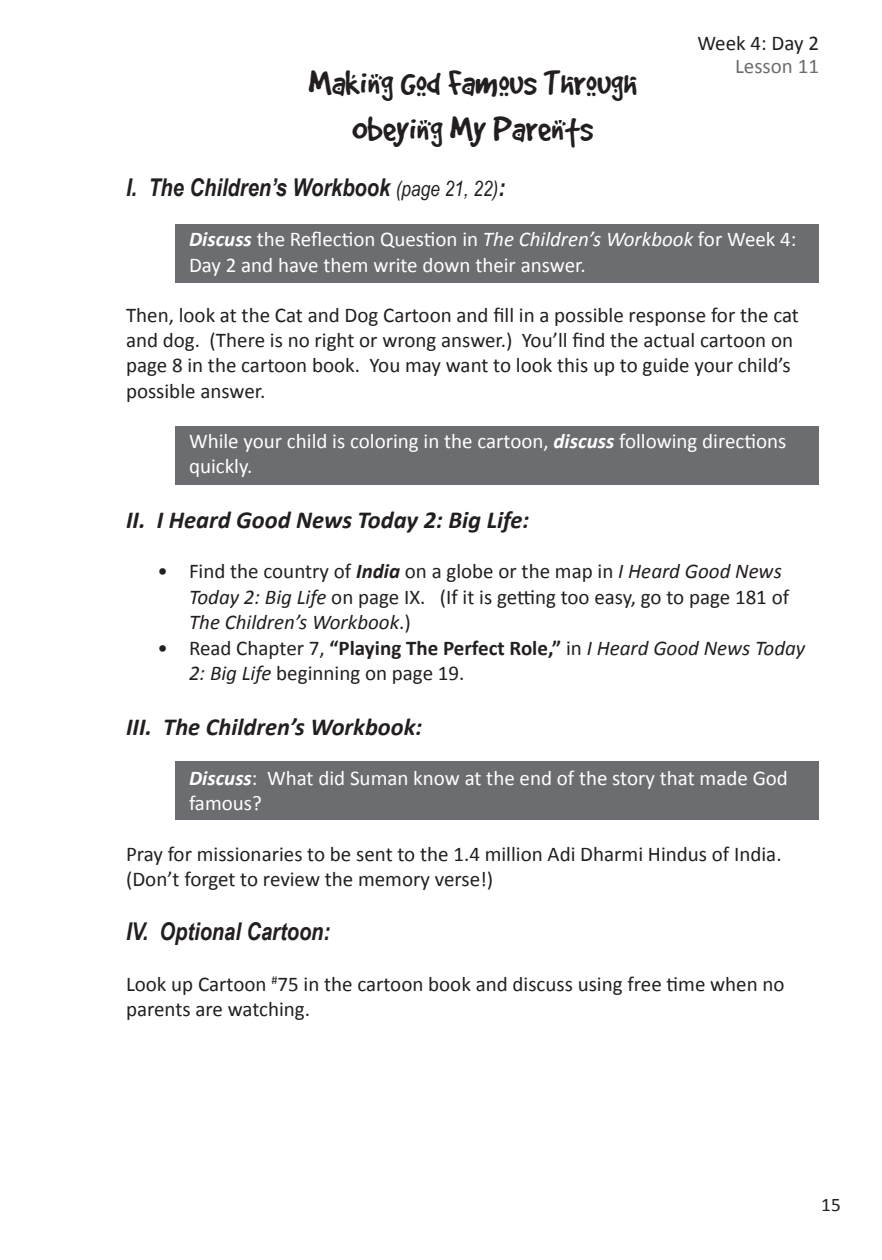
<style>
.page{position:relative;width:882px;height:1260px;background:#fff}
.page>*{position:absolute;margin:0;border:0;box-sizing:border-box;transform-origin:0 0}
.GoodDog_Cool_Titles{font:38.5px "Good Dog Cool";color:#231f20}
.Teaching__Memory_Ver{font:italic 700 24.5px "Calibri";color:#231f20}
.t1{font:italic 700 24.5px "Arial Narrow";color:#231f20}
.t2{font:21px/25.2px "Calibri";color:#231f20}
.Discussion_Questions{font:21px/25.2px "Calibri";color:#fff}
.t3{font:21px "Calibri";color:#6c6d70}
.t4{font:19.25px "Calibri";color:#231f20}
.s1{font-weight:400;font-size:21px}
.s2{font-weight:700;font-style:italic}
.s3{font-style:italic}
.s4{font-weight:700}
</style>
<div class="page">
<div style="left:175px;top:762px;width:644px;height:58px;background:#6c6d70"></div>
<div style="left:175px;top:426px;width:644px;height:59px;background:#6c6d70"></div>
<div style="left:175px;top:224px;width:644px;height:58px;background:#6c6d70"></div>
<p class="t2" style="left:697px;top:30px;width:123px">Week 4: Day 2</p>
<p class="t3" style="left:735px;top:53px;width:85px">Lesson 11</p>
<p class="GoodDog_Cool_Titles" style="left:309px;top:63px;width:329px">Making God Famous Through</p>
<p class="GoodDog_Cool_Titles" style="left:352px;top:109px;width:243px">Obeying My Parents</p>
<p class="t1" style="left:126px;top:169px;width:381px">I. The Children’s Workbook <span class="s1">(page 21, 22)</span>:</p>
<p class="Discussion_Questions" style="left:189px;top:227px;width:609px"><span class="s2">Discuss</span> the Reflection Question in <span class="s3">The Children’s Workbook</span> for Week 4:<br>Day 2 and have them write down their answer.</p>
<p class="t2" style="left:126px;top:303px;width:675px">Then, look at the Cat and Dog Cartoon and fill in a possible response for the cat and dog. (There is no right or wrong answer.) You’ll find the actual cartoon on page 8 in the cartoon book. You may want to look this up to guide your child’s possible answer.</p>
<p class="Discussion_Questions" style="left:189px;top:429px;width:599px">While your child is coloring in the cartoon, <span class="s2">discuss</span> following directions quickly.</p>
<p class="Teaching__Memory_Ver" style="left:126px;top:504px;width:405px">II. I Heard Good News Today 2: Big Life:</p>
<p class="t2" style="left:189px;top:559px;width:602px;text-indent:-32px">• Find the country of <span class="s2">India</span> on a globe or the map in <span class="s3">I Heard Good News<br>Today 2: Big Life</span> on page IX. (If it is getting too easy, go to page 181 of<br><span class="s3">The Children’s Workbook</span>.)</p>
<p class="t2" style="left:189px;top:635px;width:618px;text-indent:-32px">• Read Chapter 7, <span class="s4">“Playing The Perfect Role,”</span> in <span class="s3">I Heard Good News Today<br>2: Big Life</span> beginning on page 19.</p>
<p class="Teaching__Memory_Ver" style="left:126px;top:711px;width:298px">III. The Children’s Workbook:</p>
<p class="Discussion_Questions" style="left:189px;top:765px;width:601px"><span class="s2">Discuss</span>: What did Suman know at the end of the story that made God famous?</p>
<p class="t2" style="left:126px;top:841px;width:657px">Pray for missionaries to be sent to the 1.4 million Adi Dharmi Hindus of India. (Don’t forget to review the memory verse!)</p>
<p class="t1" style="left:126px;top:913px;width:206px">IV. Optional Cartoon:</p>
<p class="t2" style="left:126px;top:971px;width:660px">Look up Cartoon <sup>#</sup>75 in the cartoon book and discuss using free time when no parents are watching.</p>
<p class="t4" style="left:821px;top:1193px;width:21px">15</p>
</div>
